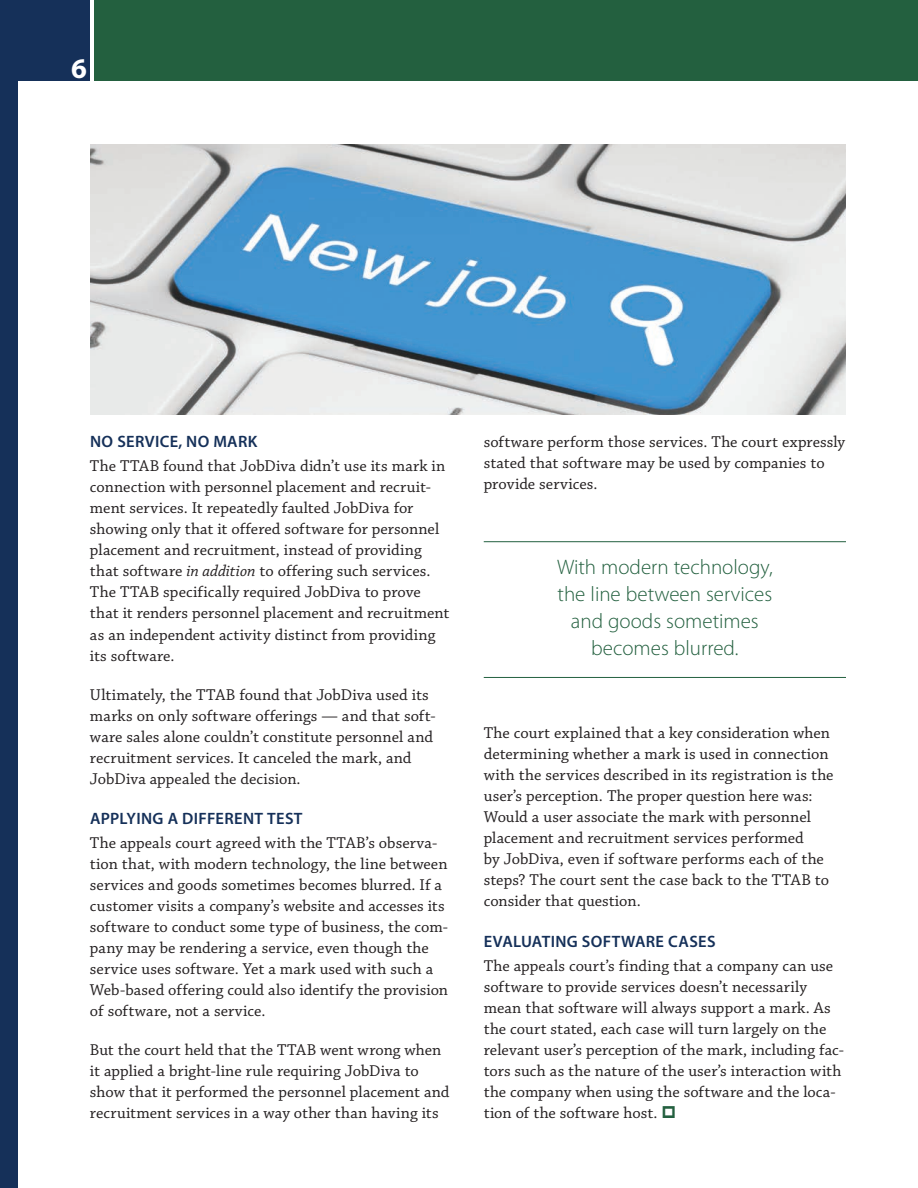
<style>
.page{position:relative;width:918px;height:1188px;background:#fff}
.page>*{position:absolute;margin:0;border:0;box-sizing:border-box;transform-origin:0 0}
.t1{font:700 28.5px "Myriad Pro";color:#fff}
.t2{font:300 21px/27px "Myriad Pro";color:#23603f;text-align:center}
.t3{font:16.5px/21px "Chaparral Pro";letter-spacing:.005em;color:#231f20}
.t4{font:600 16.5px "Myriad Pro";letter-spacing:.02em;color:#153059}
.s1{font-style:italic}
</style>
<div class="page">
<div style="left:94px;top:0;width:824px;height:81px;background:#23603f"></div>
<div style="left:0;top:0;width:90px;height:81px;background:#153059"></div>
<div style="left:0;top:72px;width:18px;height:1116px;background:#153059"></div>
<img style="left:90px;top:144px;width:756px;height:270px">
<hr style="left:484px;top:541px;width:362px;height:1px;background:#23603f">
<hr style="left:484px;top:677px;width:362px;height:1px;background:#23603f">
<h1 class="t1" style="left:71px;top:50px;width:17px">6</h1>
<p class="t4" style="left:90px;top:431px;width:169px">NO SERVICE, NO MARK</p>
<p class="t3" style="left:90px;top:456px;width:361px">The TTAB found that JobDiva didn’t use its mark in connection with personnel placement and recruit&shy;ment services. It repeatedly faulted JobDiva for showing only that it offered software for personnel placement and recruitment, instead of providing that software <span class="s1">in addition</span> to offering such services.<br>The TTAB specifically required JobDiva to prove that it renders personnel placement and recruitment as an independent activity distinct from providing its software.</p>
<p class="t3" style="left:90px;top:684px;width:347px">Ultimately, the TTAB found that JobDiva used its marks on only software offerings — and that soft&shy;ware sales alone couldn’t constitute personnel and recruitment services. It canceled the mark, and JobDiva appealed the decision.</p>
<p class="t4" style="left:90px;top:808px;width:214px">APPLYING A DIFFERENT TEST</p>
<p class="t3" style="left:90px;top:833px;width:360px">The appeals court agreed with the TTAB’s observa&shy;tion that, with modern technology, the line between services and goods sometimes becomes blurred. If a customer visits a company’s website and accesses its software to conduct some type of business, the com&shy;pany may be rendering a service, even though the service uses software. Yet a mark used with such a Web-based offering could also identify the provision of software, not a service.</p>
<p class="t3" style="left:90px;top:1040px;width:361px">But the court held that the TTAB went wrong when it applied a bright-line rule requiring JobDiva to show that it performed the personnel placement and recruitment services in a way other than having its</p>
<p class="t3" style="left:484px;top:432px;width:363px">software perform those services. The court expressly stated that software may be used by companies to provide services.</p>
<p class="t2" style="left:557px;top:553px;width:217px">With modern technology, the line between services and goods sometimes becomes blurred.</p>
<p class="t3" style="left:484px;top:723px;width:351px">The court explained that a key consideration when determining whether a mark is used in connection with the services described in its registration is the user’s perception. The proper question here was:<br>Would a user associate the mark with personnel placement and recruitment services performed<br>by JobDiva, even if software performs each of the steps? The court sent the case back to the TTAB to consider that question.</p>
<p class="t4" style="left:484px;top:931px;width:233px">EVALUATING SOFTWARE CASES</p>
<p class="t3" style="left:484px;top:956px;width:362px">The appeals court’s finding that a company can use software to provide services doesn’t necessarily mean that software will always support a mark. As the court stated, each case will turn largely on the relevant user’s perception of the mark, including fac&shy;tors such as the nature of the user’s interaction with the company when using the software and the loca&shy;tion of the software host.</p>
</div>
